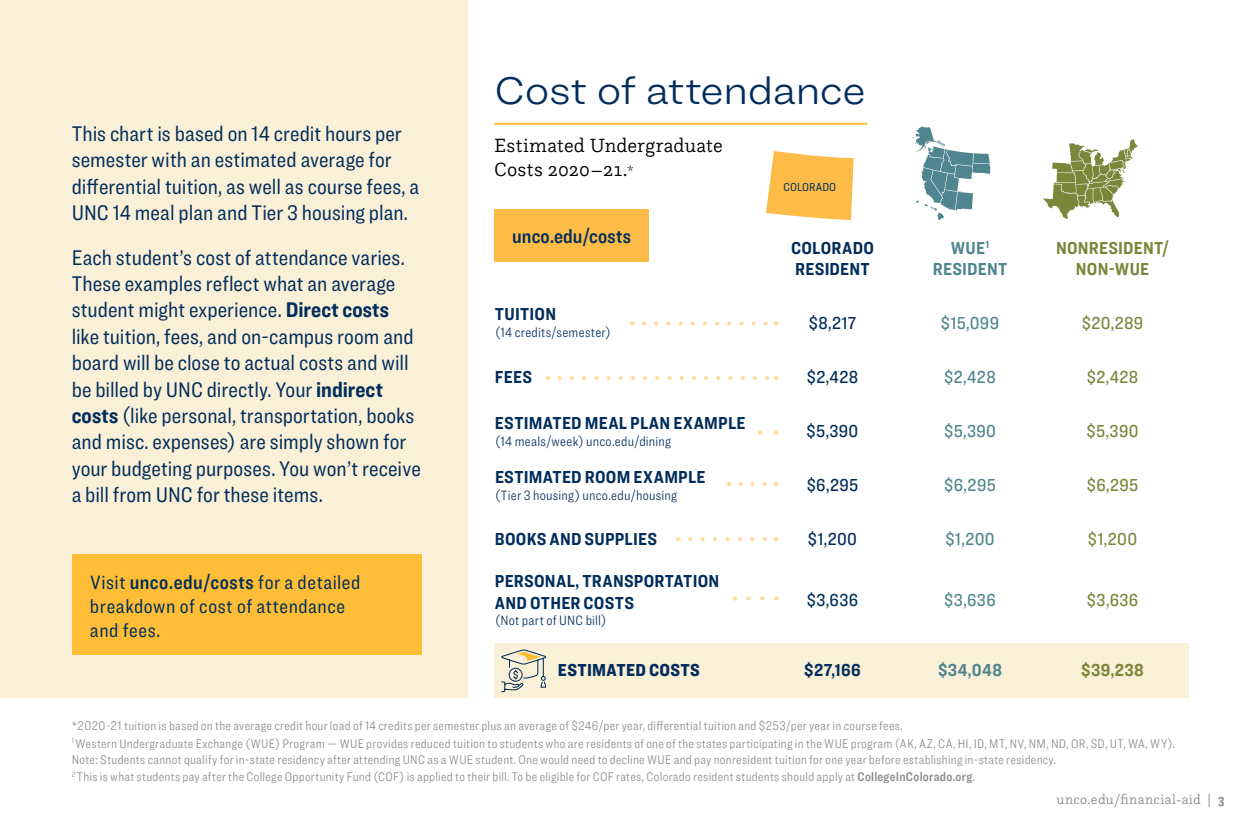
<style>
.page{position:relative;width:1260px;height:828px;background:#fff}
.page>*{position:absolute;margin:0;border:0;box-sizing:border-box;transform-origin:0 0}
.t1{font:300 40px "Ringside Wide";letter-spacing:-.02em;color:#002d5b}
.t2{font:22px/26.4px "Ringside Condensed";color:#002d5b}
.t3{font:20px/24px "Ringside Condensed";letter-spacing:.03em;color:#002d5b}
.t4{font:300 20px/24px "Questa Slab";letter-spacing:.01em;color:#000}
.t5{font:20px "Ringside Condensed Semi";letter-spacing:.01em;color:#002d5b}
.t6{font:700 18px/21.6px "Ringside Condensed";letter-spacing:.015em;color:#002d5b}
.t7{font:500 18px "Ringside Condensed";letter-spacing:.02em;color:#4f858e}
.t8{font:500 18px "Ringside Condensed";letter-spacing:.02em;color:#7b863a}
.t9{font:500 18px "Ringside Condensed";letter-spacing:.02em;color:#002d5b}
.t10{font:700 18px/21.6px "Ringside Condensed";letter-spacing:.01em;color:#7b863a;text-align:center}
.t11{font:700 18px/21.6px "Ringside Condensed";letter-spacing:.015em;color:#4f858e;text-align:center}
.t12{font:900 18px "Ringside Condensed";letter-spacing:.015em;color:#002d5b}
.t13{font:300 14px "Ringside Condensed";letter-spacing:.015em;color:#002d5b}
.t14{font:300 14px "Questa Slab";letter-spacing:.025em;color:#8a8a8d}
.t15{font:300 13px/17.4px "Ringside Condensed";letter-spacing:.02em;color:#8a8a8d}
.t16{font:12px "Ringside Condensed";letter-spacing:.01em;color:#002d5b}
.s1{font-weight:700}
.s2{font-family:"Ringside Condensed Semi"}
.s3{font-size:11.6px}
.s4{font-family:"Ringside Condensed Semi";font-weight:400}
</style>
<div class="page">
<div style="left:0;top:0;width:468px;height:698px;background:#faefd7"></div>
<div style="left:72px;top:554px;width:349px;height:101px;background:#febd36"></div>
<div style="left:495px;top:644px;width:694px;height:54px;background:#faefd7"></div>
<svg style="left:766px;top:151px;width:88px;height:69px;background:#fdc663"></svg>
<svg style="left:912px;top:126px;width:78px;height:94px"></svg>
<svg style="left:1043px;top:139px;width:95px;height:80px"></svg>
<hr style="left:494px;top:123px;width:373px;height:2px;background:#febd36">
<div style="left:494px;top:209px;width:155px;height:52px;background:#fdbc47"></div>
<svg style="left:501px;top:649px;width:46px;height:44px"></svg>
<svg style="left:560px;top:376px;width:210px;height:4px"></svg>
<svg style="left:644px;top:322px;width:124px;height:4px"></svg>
<svg style="left:773px;top:431px;width:4px;height:4px"></svg>
<svg style="left:740px;top:482px;width:27px;height:4px"></svg>
<svg style="left:690px;top:537px;width:77px;height:4px"></svg>
<svg style="left:748px;top:596px;width:17px;height:4px"></svg>
<h2 class="t2" style="left:72px;top:120px;width:349px">This chart is based on 14 credit hours per semester with an estimated average for differential tuition, as well as course fees, a UNC 14 meal plan and Tier 3 housing plan.</h2>
<p class="t2" style="left:72px;top:244px;width:351px">Each student’s cost of attendance varies.<br>These examples reflect what an average student might experience. <span class="s1">Direct costs </span>like tuition, fees, and on-campus room and board will be close to actual costs and will be billed by UNC directly. Your <span class="s1">indirect costs</span> (like personal, transportation, books and misc. expenses) are simply shown for your budgeting purposes. You won’t receive a bill from UNC for these items.</p>
<h3 class="t3" style="left:90px;top:570px;width:272px">Visit <span class="s2">unco.edu/costs</span> for a detailed breakdown of cost of attendance and fees.</h3>
<h1 class="t1" style="left:494px;top:62px;width:373px">Cost of attendance</h1>
<h3 class="t4" style="left:494px;top:133px;width:230px">Estimated Undergraduate<br>Costs 2020–21.<span class="s3">*</span></h3>
<h3 class="t5" style="left:512px;top:222px;width:120px">unco.edu/costs</h3>
<h3 class="t6" style="left:495px;top:303px;width:63px">TUITION</h3>
<p class="t13" style="left:495px;top:323px;width:117px">(14 credits/semester)</p>
<p class="t16" style="left:784px;top:179px;width:54px">COLORADO</p>
<h3 class="t6" style="left:791px;top:237px;width:85px">COLORADO<br>RESIDENT</h3>
<h3 class="t11" style="left:933px;top:237px;width:76px">WUE<sup>1<br></sup>RESIDENT</h3>
<h3 class="t10" style="left:1056px;top:237px;width:114px">NONRESIDENT/<br>NON-WUE</h3>
<h3 class="t9" style="left:809px;top:310px;width:49px">$8,217</h3>
<h3 class="t7" style="left:941px;top:310px;width:60px">$15,099</h3>
<h3 class="t8" style="left:1082px;top:310px;width:63px">$20,289</h3>
<h3 class="t6" style="left:495px;top:366px;width:39px">FEES</h3>
<h3 class="t9" style="left:807px;top:365px;width:53px">$2,428</h3>
<h3 class="t7" style="left:944px;top:365px;width:53px">$2,428</h3>
<h3 class="t8" style="left:1087px;top:365px;width:53px">$2,428</h3>
<h3 class="t6" style="left:495px;top:412px;width:252px">ESTIMATED MEAL PLAN EXAMPLE</h3>
<p class="t13" style="left:495px;top:432px;width:178px">(14 meals/week) unco.edu/dining</p>
<h3 class="t9" style="left:807px;top:419px;width:53px">$5,390</h3>
<h3 class="t7" style="left:944px;top:419px;width:53px">$5,390</h3>
<h3 class="t8" style="left:1087px;top:419px;width:53px">$5,390</h3>
<h3 class="t6" style="left:495px;top:466px;width:212px">ESTIMATED ROOM EXAMPLE</h3>
<p class="t13" style="left:495px;top:486px;width:184px">(Tier 3 housing) unco.edu/housing</p>
<h3 class="t9" style="left:807px;top:473px;width:53px">$6,295</h3>
<h3 class="t7" style="left:944px;top:473px;width:53px">$6,295</h3>
<h3 class="t8" style="left:1087px;top:473px;width:53px">$6,295</h3>
<h3 class="t6" style="left:495px;top:527px;width:164px">BOOKS AND SUPPLIES</h3>
<h3 class="t9" style="left:808px;top:526px;width:51px">$1,200</h3>
<h3 class="t7" style="left:945px;top:526px;width:51px">$1,200</h3>
<h3 class="t8" style="left:1088px;top:526px;width:51px">$1,200</h3>
<h3 class="t6" style="left:495px;top:570px;width:226px">PERSONAL, TRANSPORTATION<br>AND OTHER COSTS</h3>
<p class="t13" style="left:495px;top:611px;width:113px">(Not part of UNC bill)</p>
<h3 class="t9" style="left:807px;top:588px;width:53px">$3,636</h3>
<h3 class="t7" style="left:944px;top:588px;width:53px">$3,636</h3>
<h3 class="t8" style="left:1087px;top:588px;width:53px">$3,636</h3>
<h3 class="t12" style="left:558px;top:657px;width:143px">ESTIMATED COSTS</h3>
<h3 class="t6" style="left:804px;top:659px;width:58px">$27,166</h3>
<h3 class="t11" style="left:938px;top:659px;width:66px">$34,048</h3>
<h3 class="t10" style="left:1081px;top:659px;width:64px">$39,238</h3>
<p class="t15" style="left:72px;top:717px;width:1105px">*2020-21 tuition is based on the average credit hour load of 14 credits per semester plus an average of $246/per year, differential tuition and $253/per year in course fees.<br><sup>1</sup> Western Undergraduate Exchange (WUE) Program — WUE provides reduced tuition to students who are residents of one of the states participating in the WUE program (AK, AZ, CA, HI, ID, MT, NV, NM, ND, OR, SD, UT, WA, WY).</p>
<p class="t15" style="left:72px;top:750px;width:986px">Note: Students cannot qualify for in-state residency after attending UNC as a WUE student. One would need to decline WUE and pay nonresident tuition for one year before establishing in-state residency.<br><sup>2</sup> This is what students pay after the College Opportunity Fund (COF) is applied to their bill. To be eligible for COF rates, Colorado resident students should apply at <span class="s4">CollegeInColorado.org</span>.</p>
<p class="t14" style="left:1057px;top:791px;width:170px">unco.edu/financial-aid | <span class="s1">3</span></p>
</div>
